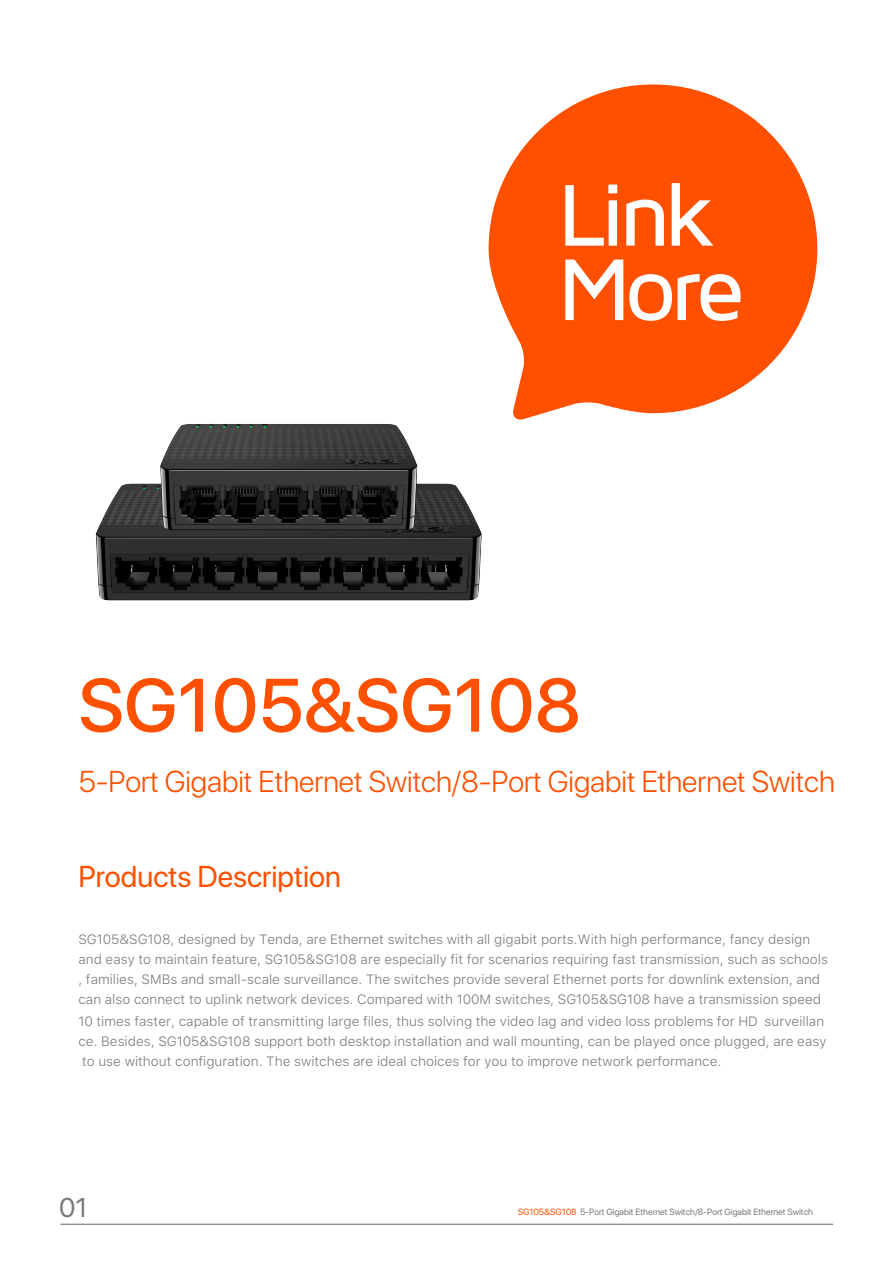
<style>
.page{position:relative;width:893px;height:1263px;background:#fff}
.page>*{position:absolute;margin:0;border:0;box-sizing:border-box;transform-origin:0 0}
.t1{font:500 75px "SF Pro Display";color:#ff5000}
.t2{font:300 30px "SF Pro Display";color:#ff5000}
.t3{font:30px "SF Pro Display";color:#ff5000}
.t4{font:27px "SF Pro Display";color:#7a7979}
.t5{font:300 13.5px/20.2px "SF Pro Text";color:#797979}
.t6{font:9px "SF Pro Display";color:#7a7979}
.s1{color:#ff5000}
</style>
<div class="page">
<svg style="left:489px;top:84px;width:328px;height:336px;fill:#ff5000"></svg>
<svg style="left:565px;top:185px;width:52px;height:61px"></svg>
<svg style="left:626px;top:200px;width:38px;height:46px"></svg>
<svg style="left:672px;top:183px;width:41px;height:63px"></svg>
<svg style="left:565px;top:260px;width:58px;height:60px"></svg>
<svg style="left:629px;top:274px;width:43px;height:47px"></svg>
<svg style="left:678px;top:274px;width:62px;height:47px"></svg>
<img style="left:95px;top:411px;width:401px;height:190px">
<hr style="left:60px;top:1224px;width:773px;height:1px;background:#636363">
<h1 class="t1" style="left:78px;top:651px;width:504px">SG105&amp;SG108</h1>
<h2 class="t2" style="left:78px;top:760px;width:758px">5-Port Gigabit Ethernet Switch/8-Port Gigabit Ethernet Switch</h2>
<h2 class="t3" style="left:78px;top:853px;width:264px">Products Description</h2>
<p class="t5" style="left:78px;top:929px;width:751px">SG105&amp;SG108, designed by Tenda, are Ethernet switches with all gigabit ports.With high performance, fancy design and easy to maintain feature, SG105&amp;SG108 are especially fit for scenarios requiring fast transmission, such as schools , families, SMBs and small-scale surveillance. The switches provide several Ethernet ports for downlink extension, and can also connect to uplink network devices. Compared with 100M switches, SG105&amp;SG108 have a transmission speed</p>
<p class="t5" style="left:78px;top:1011px;width:750px">10 times faster, capable of transmitting large files, thus solving the video lag and video loss problems for HD surveillan ce. Besides, SG105&amp;SG108 support both desktop installation and wall mounting, can be played once plugged, are easy to use without configuration. The switches are ideal choices for you to improve network performance.</p>
<h3 class="t4" style="left:59px;top:1187px;width:30px">01</h3>
<p class="t6" style="left:518px;top:1205px;width:297px"><span class="s1">SG105&amp;SG108</span> 5-Port Gigabit Ethernet Switch/8-Port Gigabit Ethernet Switch</p>
</div>
